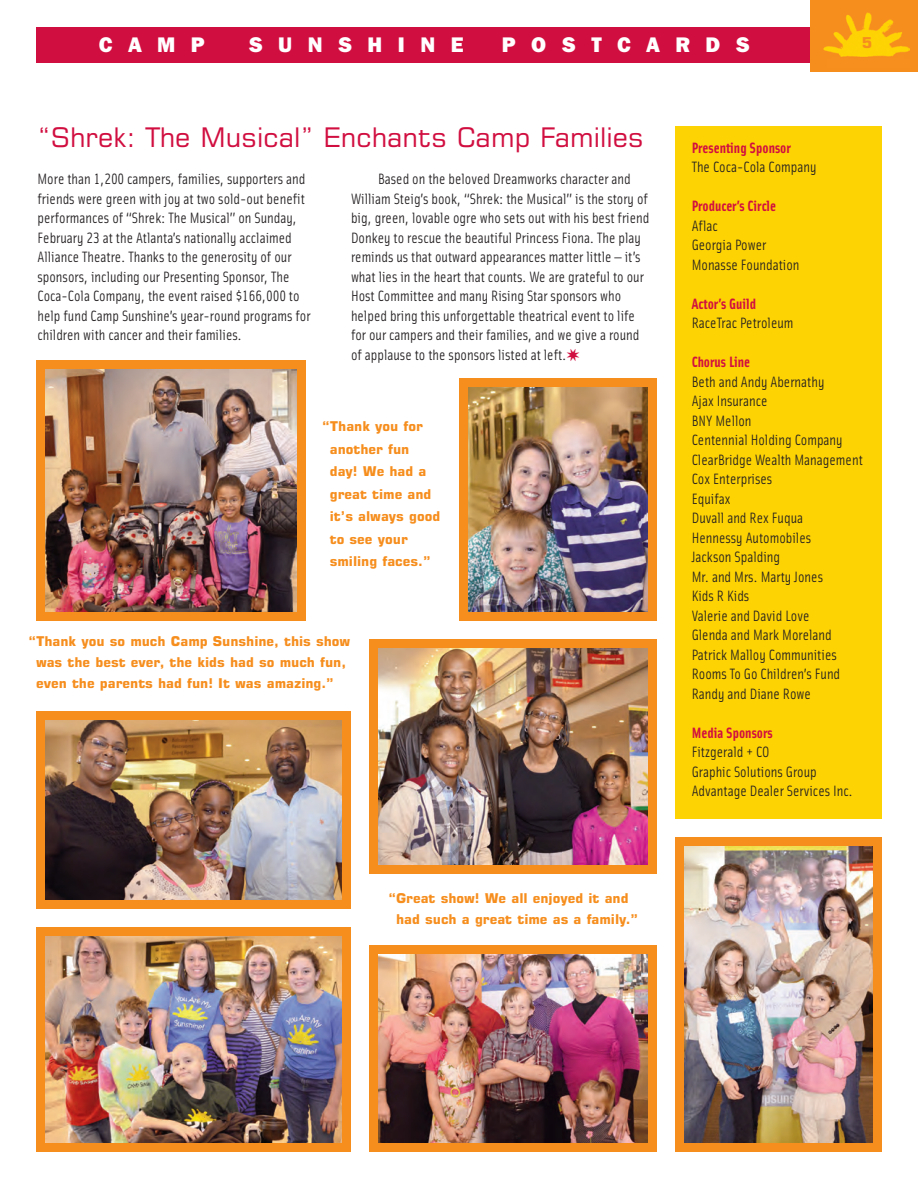
<style>
.page{position:relative;width:918px;height:1188px;background:#fff}
.page>*{position:absolute;margin:0;border:0;box-sizing:border-box;transform-origin:0 0}
.t1{font:27px "Square 721 BT";color:#d10e40}
.t2{font:800 21px "Franklin Gothic IT Cby BT";letter-spacing:.74em;color:#fff}
.t3{font:15px/19.5px "Solex Regular Lining";color:#231f20}
.t4{font:700 15px "Solex";color:#d10e40}
.t5{font:15px "Solex Bold Lining";color:#d10e40}
.t6{font:700 15px "Square 721 BT";color:#f68e1e}
.t7{font:700 13.5px/22.5px "Square 721 BT";color:#f68e1e}
.s1{color:#d10e40}
</style>
<div class="page">
<div style="left:675px;top:126px;width:207px;height:693px;background:#fed304"></div>
<div style="left:36px;top:27px;width:846px;height:36px;background:#d10e40"></div>
<div style="left:810px;top:0;width:108px;height:72px;background:#f68e1e"></div>
<img style="left:824px;top:13px;width:86px;height:44px">
<img style="left:46px;top:721px;width:295px;height:178px">
<div style="left:36px;top:711px;width:315px;height:198px;border:9px solid #f68e1e"></div>
<img style="left:379px;top:955px;width:268px;height:187px">
<div style="left:369px;top:945px;width:288px;height:207px;border:9px solid #f68e1e"></div>
<img style="left:46px;top:937px;width:295px;height:205px">
<div style="left:36px;top:927px;width:315px;height:225px;border:9px solid #f68e1e"></div>
<img style="left:46px;top:370px;width:250px;height:241px">
<div style="left:36px;top:360px;width:270px;height:261px;border:9px solid #f68e1e"></div>
<img style="left:685px;top:847px;width:187px;height:295px">
<div style="left:675px;top:837px;width:207px;height:315px;border:9px solid #f68e1e"></div>
<img style="left:379px;top:649px;width:268px;height:215px">
<div style="left:369px;top:639px;width:288px;height:235px;border:9px solid #f68e1e"></div>
<img style="left:469px;top:388px;width:178px;height:223px">
<div style="left:459px;top:378px;width:198px;height:243px;border:9px solid #f68e1e"></div>
<h2 class="t2" style="left:99px;top:37px;width:107px">CAMP</h2>
<h2 class="t2" style="left:249px;top:37px;width:217px">SUNSHINE</h2>
<h2 class="t2" style="left:502px;top:37px;width:249px">POSTCARDS</h2>
<p class="t6" style="left:862px;top:37px;width:12px">5</p>
<h1 class="t1" style="left:38px;top:127px;width:608px">“Shrek: The Musical” Enchants Camp Families</h1>
<p class="t3" style="left:38px;top:169px;width:275px">More than 1,200 campers, families, supporters and friends were green with joy at two sold-out benefit performances of “Shrek: The Musical” on Sunday, February 23 at the Atlanta’s nationally acclaimed Alliance Theatre. Thanks to the generosity of our sponsors, including our Presenting Sponsor, The Coca-Cola Company, the event raised $166,000 to help fund Camp Sunshine’s year-round programs for children with cancer and their families.</p>
<p class="t3" style="left:351px;top:169px;width:300px;text-indent:27px">Based on the beloved Dreamworks character and William Steig’s book, “Shrek: the Musical” is the story of big, green, lovable ogre who sets out with his best friend Donkey to rescue the beautiful Princess Fiona. The play reminds us that outward appearances matter little — it’s what lies in the heart that counts. We are grateful to our Host Committee and many Rising Star sponsors who helped bring this unforgettable theatrical event to life for our campers and their families, and we give a round of applause to the sponsors listed at left.<span class="s1">✷</span></p>
<p class="t7" style="left:330px;top:416px;width:112px;text-indent:-8px">“Thank you for another fun day! We had a great time and it’s always good to see your smiling faces.”</p>
<p class="t7" style="left:36px;top:632px;width:316px;line-height:21px;text-indent:-8px">“Thank you so much Camp Sunshine, this show was the best ever, the kids had so much fun, even the parents had fun! It was amazing.”</p>
<p class="t7" style="left:396px;top:889px;width:244px;line-height:21px;text-indent:-8px">“Great show! We all enjoyed it and had such a great time as a family.”</p>
<p class="t4" style="left:692px;top:139px;width:101px">Presenting Sponsor</p>
<p class="t3" style="left:692px;top:157px;width:126px">The Coca-Cola Company</p>
<p class="t4" style="left:692px;top:197px;width:86px">Producer’s Circle</p>
<p class="t3" style="left:692px;top:216px;width:109px">Aflac<br>Georgia Power<br>Monasse Foundation</p>
<p class="t4" style="left:692px;top:295px;width:66px">Actor’s Guild</p>
<p class="t3" style="left:692px;top:313px;width:103px">RaceTrac Petroleum</p>
<p class="t4" style="left:692px;top:353px;width:60px">Chorus Line</p>
<p class="t3" style="left:692px;top:372px;width:173px">Beth and Andy Abernathy<br>Ajax Insurance<br>BNY Mellon<br>Centennial Holding Company<br>ClearBridge Wealth Management<br>Cox Enterprises<br>Equifax<br>Duvall and Rex Fuqua<br>Hennessy Automobiles<br>Jackson Spalding<br>Mr. and Mrs. Marty Jones<br>Kids R Kids<br>Valerie and David Love<br>Glenda and Mark Moreland<br>Patrick Malloy Communities<br>Rooms To Go Children’s Fund<br>Randy and Diane Rowe</p>
<p class="t5" style="left:692px;top:724px;width:82px">Media Sponsors</p>
<p class="t3" style="left:692px;top:742px;width:163px">Fitzgerald + CO<br>Graphic Solutions Group<br>Advantage Dealer Services Inc.</p>
</div>
